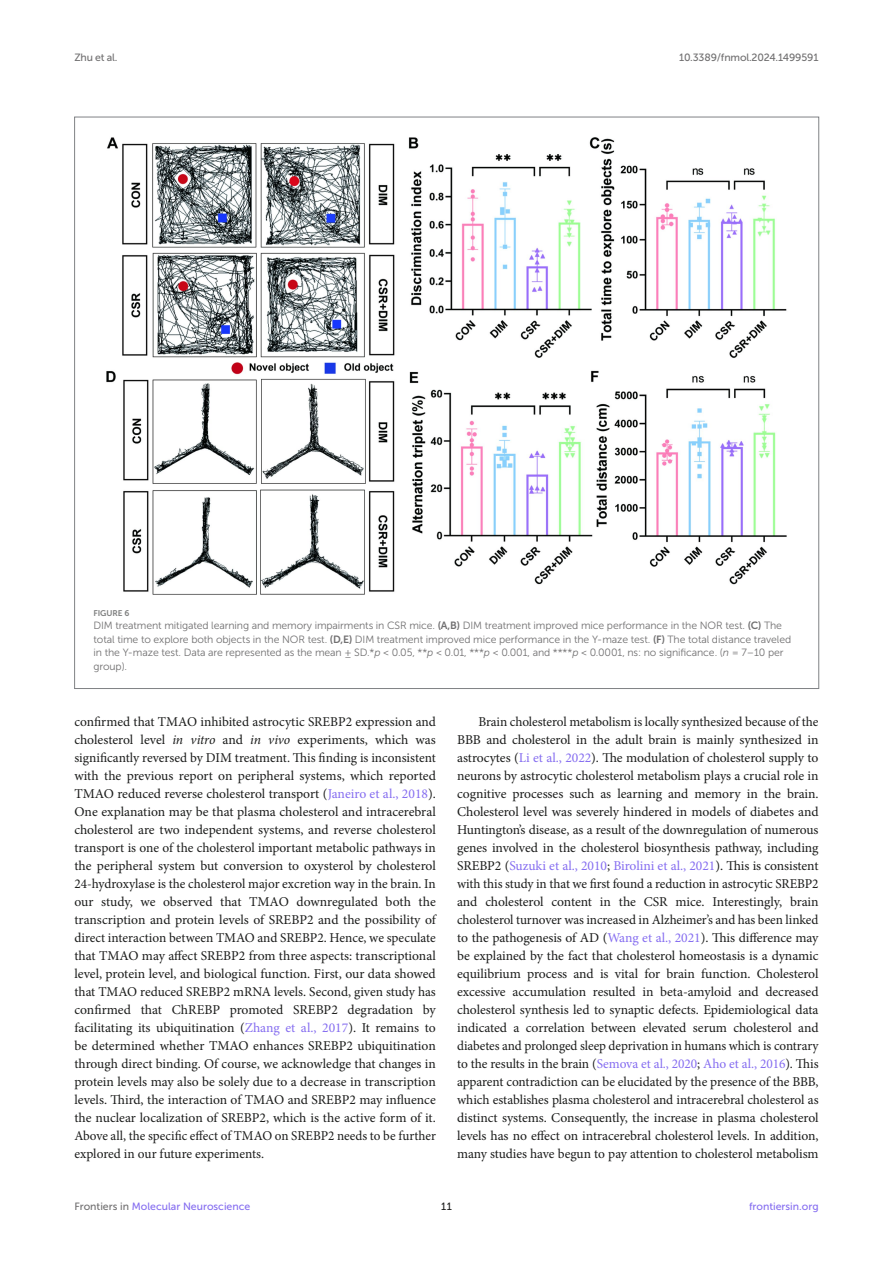
<style>
.page{position:relative;width:893px;height:1263px;background:#fff}
.page>*{position:absolute;margin:0;border:0;box-sizing:border-box;transform-origin:0 0}
.TEXT{font:13.5px/18px "Minion Pro";letter-spacing:-.005em;color:#1b1c1b;text-align:justify}
.FIG_LEG{font:10.5px/13.5px "Museo Sans 300";letter-spacing:-.01em;color:#706f70}
.t1{font:10.5px "Museo Sans 500";color:#856df0}
.t2{font:10.5px "Museo Sans 500";letter-spacing:-.015em;color:#706f70}
.t3{font:10.5px "Museo Sans 500";color:#1b1c1b}
.FIG_HD{font:8.25px "Museo Sans 700";letter-spacing:-.01em;color:#7e7f7f}
.s1{font-family:"Museo Sans 700"}
.s2{font-style:italic}
.s3{color:#856df0}
.s4{color:#706f70}
</style>
<div class="page">
<img style="left:106px;top:137px;width:681px;height:458px">
<p class="t2" style="left:74px;top:51px;width:45px">Zhu et al.</p>
<p class="t2" style="left:679px;top:51px;width:141px">10.3389/fnmol.2024.1499591</p>
<p class="FIG_HD" style="left:94px;top:608px;width:37px">FIGURE 6</p>
<p class="FIG_LEG" style="left:94px;top:619px;width:699px">DIM treatment mitigated learning and memory impairments in CSR mice. <span class="s1">(A,B)</span> DIM treatment improved mice performance in the NOR test. <span class="s1">(C)</span> The total time to explore both objects in the NOR test. <span class="s1">(D,E)</span> DIM treatment improved mice performance in the Y-maze test. <span class="s1">(F)</span> The total distance traveled in the Y-maze test. Data are represented as the mean ± SD.*<span class="s2">p</span> &lt; 0.05, **<span class="s2">p</span> &lt; 0.01, ***<span class="s2">p</span> &lt; 0.001, and ****<span class="s2">p</span> &lt; 0.0001, ns: no significance. (<span class="s2">n</span> = 7–10 per group).</p>
<p class="TEXT" style="left:74px;top:713px;width:363px">confirmed that TMAO inhibited astrocytic SREBP2 expression and cholesterol level <span class="s2">in vitro</span> and <span class="s2">in vivo</span> experiments, which was significantly reversed by DIM treatment. This finding is inconsistent with the previous report on peripheral systems, which reported TMAO reduced reverse cholesterol transport (<span class="s3">Janeiro et al., 2018</span>).<br>One explanation may be that plasma cholesterol and intracerebral cholesterol are two independent systems, and reverse cholesterol transport is one of the cholesterol important metabolic pathways in the peripheral system but conversion to oxysterol by cholesterol 24-hydroxylase is the cholesterol major excretion way in the brain. In our study, we observed that TMAO downregulated both the transcription and protein levels of SREBP2 and the possibility of direct interaction between TMAO and SREBP2. Hence, we speculate that TMAO may affect SREBP2 from three aspects: transcriptional level, protein level, and biological function. First, our data showed that TMAO reduced SREBP2 mRNA levels. Second, given study has confirmed that ChREBP promoted SREBP2 degradation by facilitating its ubiquitination (<span class="s3">Zhang et al., 2017</span>). It remains to be determined whether TMAO enhances SREBP2 ubiquitination through direct binding. Of course, we acknowledge that changes in protein levels may also be solely due to a decrease in transcription levels. Third, the interaction of TMAO and SREBP2 may influence the nuclear localization of SREBP2, which is the active form of it.<br>Above all, the specific effect of TMAO on SREBP2 needs to be further explored in our future experiments.</p>
<p class="TEXT" style="left:457px;top:713px;width:363px;text-indent:21px">Brain cholesterol metabolism is locally synthesized because of the BBB and cholesterol in the adult brain is mainly synthesized in astrocytes (<span class="s3">Li et al., 2022</span>). The modulation of cholesterol supply to neurons by astrocytic cholesterol metabolism plays a crucial role in cognitive processes such as learning and memory in the brain.<br>Cholesterol level was severely hindered in models of diabetes and Huntington’s disease, as a result of the downregulation of numerous genes involved in the cholesterol biosynthesis pathway, including SREBP2 (<span class="s3">Suzuki et al., 2010</span>; <span class="s3">Birolini et al., 2021</span>). This is consistent with this study in that we first found a reduction in astrocytic SREBP2 and cholesterol content in the CSR mice. Interestingly, brain cholesterol turnover was increased in Alzheimer’s and has been linked to the pathogenesis of AD (<span class="s3">Wang et al., 2021</span>). This difference may be explained by the fact that cholesterol homeostasis is a dynamic equilibrium process and is vital for brain function. Cholesterol excessive accumulation resulted in beta-amyloid and decreased cholesterol synthesis led to synaptic defects. Epidemiological data indicated a correlation between elevated serum cholesterol and diabetes and prolonged sleep deprivation in humans which is contrary to the results in the brain (<span class="s3">Semova et al., 2020</span>; <span class="s3">Aho et al., 2016</span>). This apparent contradiction can be elucidated by the presence of the BBB, which establishes plasma cholesterol and intracerebral cholesterol as distinct systems. Consequently, the increase in plasma cholesterol levels has no effect on intracerebral cholesterol levels. In addition, many studies have begun to pay attention to cholesterol metabolism</p>
<p class="t1" style="left:74px;top:1200px;width:177px"><span class="s4">Frontiers in</span> Molecular Neuroscience</p>
<p class="t3" style="left:441px;top:1200px;width:12px">11</p>
<p class="t1" style="left:749px;top:1200px;width:71px">frontiersin.org</p>
</div>
